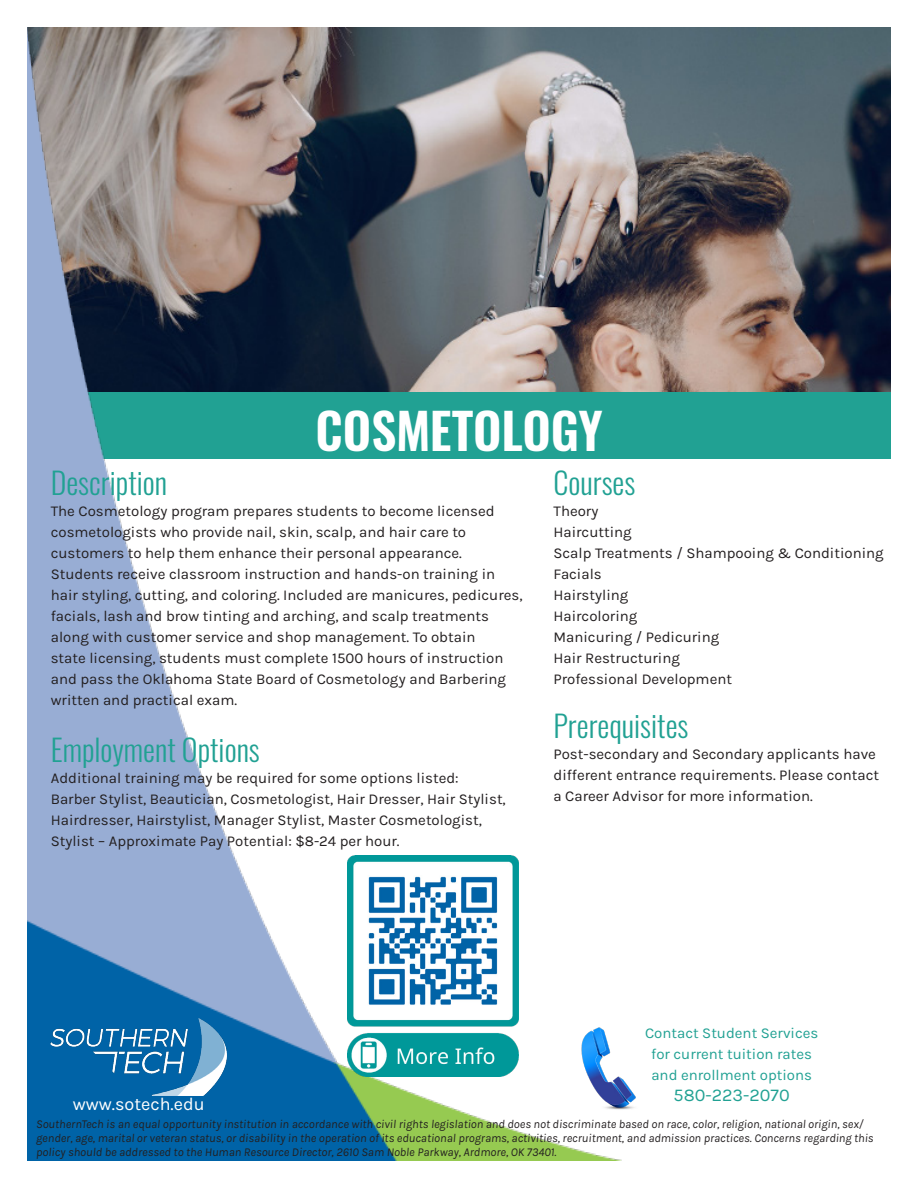
<style>
.page{position:relative;width:918px;height:1188px;background:#fff}
.page>*{position:absolute;margin:0;border:0;box-sizing:border-box;transform-origin:0 0}
.t1{font:600 49.5px "Oswald";letter-spacing:-.005em;color:#fff}
.t2{font:300 30px "Oswald";color:#21a193}
.t3{font:18px "Karla";color:#fff}
.t4{font:18px "Karla";color:#21a193}
.t5{font:15px/21px "Karla";color:#231f20}
.t6{font:15px "Karla";color:#21a193}
.t7{font:italic 12px/14.4px "Karla";color:#231f20}
</style>
<div class="page">
<img style="left:27px;top:27px;width:864px;height:1134px">
<img style="left:577px;top:1024px;width:62px;height:87px">
<img style="left:51px;top:1019px;width:176px;height:76px">
<img style="left:348px;top:855px;width:170px;height:222px">
<p class="t1" style="left:315px;top:387px;width:289px">COSMETOLOGY</p>
<p class="t2" style="left:51px;top:456px;width:118px">Description</p>
<p class="t5" style="left:51px;top:500px;width:473px">The Cosmetology program prepares students to become licensed cosmetologists who provide nail, skin, scalp, and hair care to customers to help them enhance their personal appearance.<br>Students receive classroom instruction and hands-on training in hair styling, cutting, and coloring. Included are manicures, pedicures, facials, lash and brow tinting and arching, and scalp treatments along with customer service and shop management. To obtain<br>state licensing, students must complete 1500 hours of instruction and pass the Oklahoma State Board of Cosmetology and Barbering written and practical exam.</p>
<p class="t2" style="left:51px;top:723px;width:211px">Employment Options</p>
<p class="t5" style="left:51px;top:767px;width:457px">Additional training may be required for some options listed:<br>Barber Stylist, Beautician, Cosmetologist, Hair Dresser, Hair Stylist, Hairdresser, Hairstylist, Manager Stylist, Master Cosmetologist, Stylist – Approximate Pay Potential: $8-24 per hour.</p>
<p class="t2" style="left:554px;top:456px;width:83px">Courses</p>
<p class="t5" style="left:554px;top:500px;width:46px">Theory</p>
<p class="t5" style="left:554px;top:521px;width:80px">Haircutting</p>
<p class="t5" style="left:554px;top:542px;width:332px">Scalp Treatments / Shampooing &amp; Conditioning</p>
<p class="t5" style="left:554px;top:563px;width:50px">Facials</p>
<p class="t5" style="left:554px;top:584px;width:76px">Hairstyling</p>
<p class="t5" style="left:554px;top:605px;width:85px">Haircoloring</p>
<p class="t5" style="left:554px;top:626px;width:167px">Manicuring / Pedicuring</p>
<p class="t5" style="left:554px;top:647px;width:128px">Hair Restructuring</p>
<p class="t5" style="left:554px;top:668px;width:180px">Professional Development</p>
<p class="t2" style="left:554px;top:699px;width:136px">Prerequisites</p>
<p class="t5" style="left:554px;top:743px;width:327px">Post-secondary and Secondary applicants have different entrance requirements. Please contact a Career Advisor for more information.</p>
<p class="t3" style="left:73px;top:1093px;width:133px">www.sotech.edu</p>
<p class="t6" style="left:645px;top:1023px;width:175px">Contact Student Services</p>
<p class="t6" style="left:651px;top:1044px;width:162px">for current tuition rates</p>
<p class="t6" style="left:651px;top:1065px;width:162px">and enrollment options</p>
<p class="t4" style="left:674px;top:1083px;width:118px">580-223-2070</p>
<p class="t7" style="left:36px;top:1116px;width:839px">SouthernTech is an equal opportunity institution in accordance with civil rights legislation and does not discriminate based on race, color, religion, national origin, sex/ gender, age, marital or veteran status, or disability in the operation of its educational programs, activities, recruitment, and admission practices. Concerns regarding this policy should be addressed to the Human Resource Director, 2610 Sam Noble Parkway, Ardmore, OK 73401.</p>
</div>
